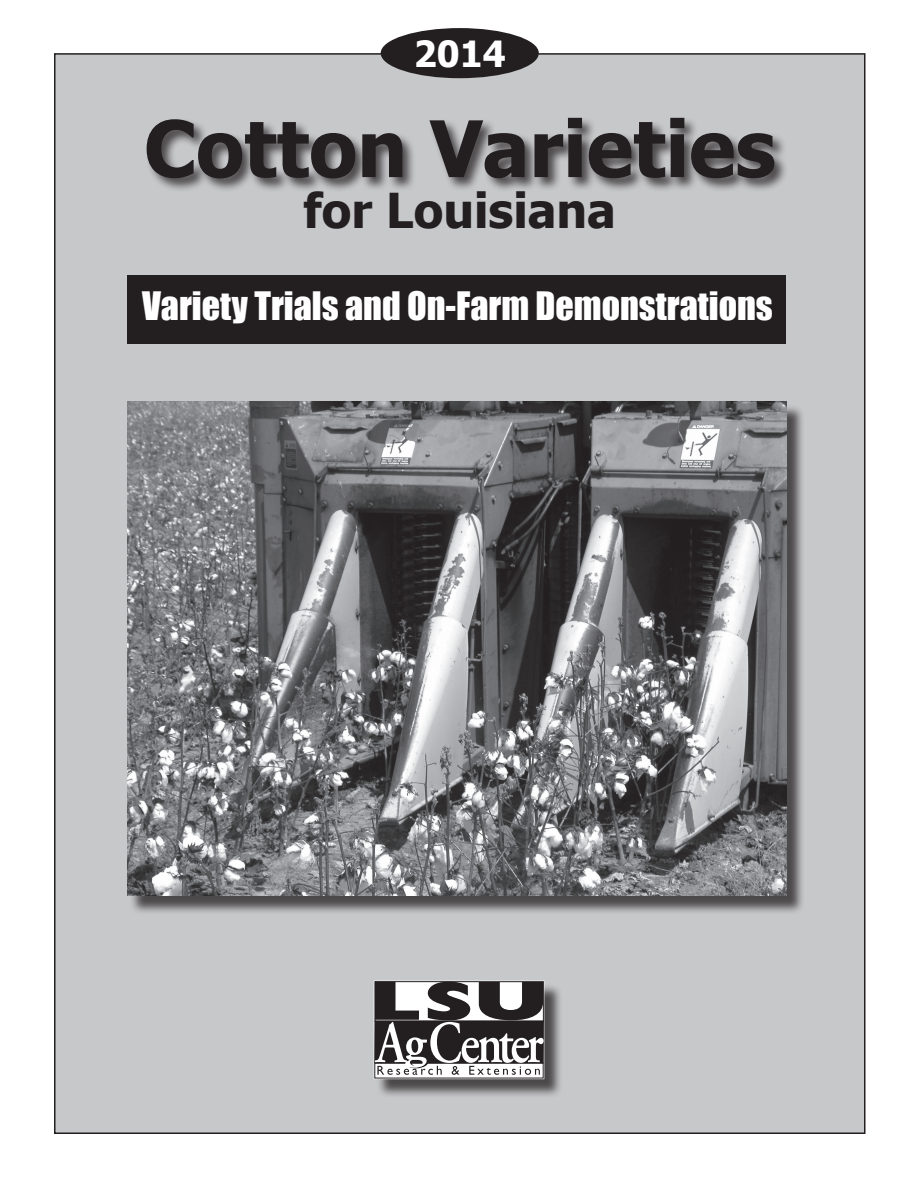
<style>
.page{position:relative;width:918px;height:1188px;background:#fff}
.page>*{position:absolute;margin:0;border:0;box-sizing:border-box;transform-origin:0 0}
.t1{font:700 78px "Tahoma";color:#231f20}
.t2{font:700 48px "Tahoma";color:#231f20}
.Subhead{font:36px "Impact";color:#fff}
.t3{font:700 36px "Tahoma";color:#fff}
</style>
<div class="page">
<div style="left:55px;top:54px;width:810px;height:1079px;background:#c7c8ca"></div>
<div style="left:145px;top:117px;width:643px;height:76px;background:#231f20;opacity:.75"></div>
<div style="left:381px;top:28px;width:158px;height:50px;background:#231f20;border-radius:50%"></div>
<div style="left:130px;top:404px;width:675px;height:510px;background:#231f20;opacity:.75"></div>
<img style="left:127px;top:402px;width:659px;height:494px">
<div style="left:376px;top:983px;width:187px;height:115px;background:#231f20;opacity:.75"></div>
<div style="left:375px;top:1063px;width:168px;height:15px;background:#fff"></div>
<div style="left:375px;top:981px;width:169px;height:41px;border:1px solid #231f20"></div>
<svg style="left:375px;top:982px;width:169px;height:93px;background:#7a7878"></svg>
<div style="left:127px;top:275px;width:659px;height:68px;background:#231f20"></div>
<p class="t3" style="left:414px;top:29px;width:93px">2014</p>
<p class="t1" style="left:144px;top:94px;width:633px">Cotton Varieties</p>
<p class="t2" style="left:303px;top:177px;width:314px">for Louisiana</p>
<p class="Subhead" style="left:142px;top:278px;width:632px">Variety Trials and On-Farm Demonstrations</p>
</div>
